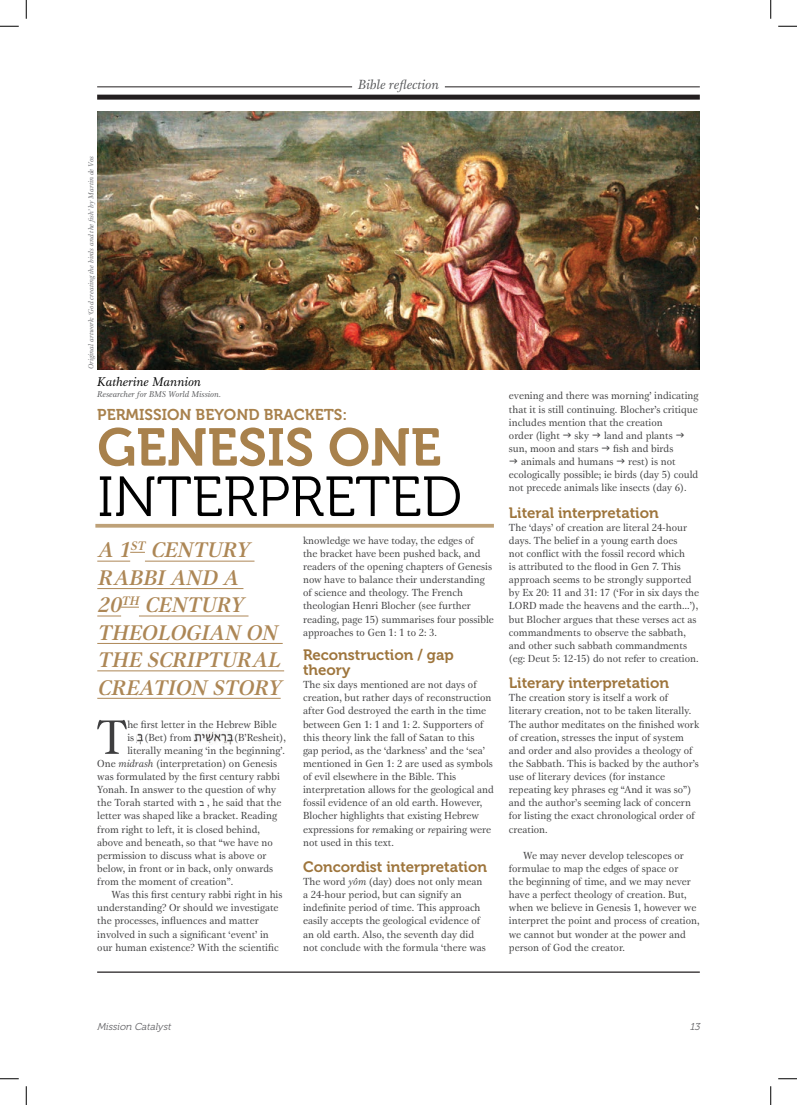
<style>
.page{position:relative;width:797px;height:1105px;background:#fff}
.page>*{position:absolute;margin:0;border:0;box-sizing:border-box;transform-origin:0 0}
.t1{font:56.38px "Museo 300";color:#000}
.t2{font:52.88px "Museo 700";color:#a8814c}
.First_body{font:50px "Gamma EF";color:#3e3e3f}
.First_body-2{font:italic 500 22px/27.4px "Gamma EF";color:#ad8756}
.t3{font:15.62px "Museo 700";color:#a8814c}
.Main_body{font:15px "Museo 700";color:#9e753c}
.t4{font:italic 13.75px "Gamma EF";color:#57585a}
.First_body-3{font:italic 13.12px "Gamma EF";color:#000}
.Main_body-2{font:10.62px/13.1px "Gamma EF";color:#3e3e3f}
.First_body-4{font:10.62px/13.1px "Gamma EF";color:#3e3e3f}
.t5{font:italic 10px "Museo 300";color:#636366}
.First_body-5{font:italic 8.75px "Gamma EF";color:#57585a}
.t6{font:italic 7.5px "Gamma EF";color:#6c6d70}
.s1{font-style:italic}
.s2{font-family:"Adobe Hebrew"}
</style>
<div class="page">
<img style="left:97px;top:111px;width:602px;height:258px">
<svg style="left:95px;top:524px;width:399px;height:4px;background:#c3a983"></svg>
<hr style="left:97px;top:87px;width:255px;height:1px;background:#231f20">
<hr style="left:445px;top:87px;width:254px;height:1px;background:#231f20">
<hr style="left:97px;top:561px;width:33px;height:1px;background:#ad8756">
<svg style="left:130px;top:552px;width:15px;height:1px"></svg>
<hr style="left:145px;top:561px;width:109px;height:1px;background:#ad8756">
<hr style="left:97px;top:588px;width:146px;height:1px;background:#ad8756">
<svg style="left:97px;top:616px;width:24px;height:1px"></svg>
<svg style="left:121px;top:607px;width:18px;height:1px"></svg>
<hr style="left:139px;top:616px;width:109px;height:1px;background:#ad8756">
<hr style="left:97px;top:643px;width:186px;height:1px;background:#ad8756">
<hr style="left:97px;top:671px;width:187px;height:1px;background:#ad8756">
<hr style="left:97px;top:698px;width:184px;height:1px;background:#ad8756">
<img style="left:194px;top:731px;width:40px;height:13px">
<svg style="left:136px;top:733px;width:8px;height:11px"></svg>
<div style="left:97px;top:95px;width:602px;height:5px;background:#231f20"></div>
<hr style="left:97px;top:971px;width:602px;height:2px;background:#231f20">
<svg style="left:0;top:25px;width:19px;height:2px"></svg>
<svg style="left:778px;top:25px;width:19px;height:2px"></svg>
<svg style="left:0;top:1078px;width:19px;height:1px"></svg>
<svg style="left:778px;top:1078px;width:19px;height:1px"></svg>
<svg style="left:25px;top:0;width:2px;height:19px"></svg>
<svg style="left:25px;top:1086px;width:2px;height:19px"></svg>
<svg style="left:770px;top:0;width:1px;height:19px"></svg>
<svg style="left:770px;top:1086px;width:1px;height:19px"></svg>
<p class="t4" style="left:358px;top:76px;width:82px">Bible reflection</p>
<p class="t6" style="left:87px;top:369px;width:214px;rotate:-90deg">Original artwork: ‘God creating the birds and the fish’ by Martin de Vos</p>
<p class="First_body-3" style="left:97px;top:374px;width:105px">Katherine Mannion</p>
<p class="First_body-5" style="left:97px;top:389px;width:125px">Researcher for BMS World Mission.</p>
<p class="t3" style="left:97px;top:406px;width:251px">PERMISSION BEYOND BRACKETS:</p>
<p class="t2" style="left:97px;top:418px;width:345px">GENESIS ONE</p>
<p class="t1" style="left:97px;top:466px;width:366px">INTERPRETED</p>
<p class="First_body-2" style="left:97px;top:536px;width:190px">A 1<sup>ST</sup> CENTURY<br>RABBIAND A<br>20<sup>TH</sup> CENTURY<br>THEOLOGIAN ON<br>THE SCRIPTURAL<br>CREATION STORY</p>
<p class="Main_body-2" style="left:303px;top:533px;width:192px">knowledge we have today, the edges of<br>the bracket have been pushed back, and readers of the opening chapters of Genesis now have to balance their understanding of science and theology. The French theologian Henri Blocher (see further reading, page 15) summarises four possible approaches to Gen 1: 1 to 2: 3.</p>
<p class="Main_body" style="left:303px;top:661px;width:49px">theory</p>
<p class="Main_body-2" style="left:303px;top:678px;width:192px">The six days mentioned are not days of creation, but rather days of reconstruction after God destroyed the earth in the time between Gen 1: 1 and 1: 2. Supporters of this theory link the fall of Satan to this<br>gap period, as the ‘darkness’ and the ‘sea’ mentioned in Gen 1: 2 are used as symbols of evil elsewhere in the Bible. This interpretation allows for the geological and fossil evidence of an old earth. However, Blocher highlights that existing Hebrew expressions for <span class="s1">re</span>making or <span class="s1">re</span>pairing were not used in this text.</p>
<p class="Main_body" style="left:303px;top:858px;width:185px">Concordist interpretation</p>
<p class="Main_body-2" style="left:303px;top:875px;width:184px">The word <span class="s1">yôm</span> (day) does not only mean a 24-hour period, but can signify an indefinite period of time. This approach easily accepts the geological evidence of an old earth. Also, the seventh day did not conclude with the formula ‘there was</p>
<p class="Main_body" style="left:303px;top:647px;width:152px">Reconstruction / gap</p>
<p class="First_body" style="left:97px;top:707px;width:32px">T</p>
<p class="First_body-4" style="left:127px;top:717px;width:151px">he first letter in the Hebrew Bible is (Bet) from</p>
<p class="First_body-4" style="left:234px;top:730px;width:53px">(B’Resheit),</p>
<p class="First_body-4" style="left:127px;top:744px;width:159px">literally meaning ‘in the beginning’.</p>
<p class="First_body-4" style="left:97px;top:757px;width:181px">One <span class="s1">midrash</span> (interpretation) on Genesis</p>
<p class="First_body-4" style="left:97px;top:770px;width:184px">was formulated by the first century rabbi</p>
<p class="First_body-4" style="left:97px;top:783px;width:180px">Yonah. In answer to the question of why</p>
<p class="First_body-4" style="left:97px;top:796px;width:185px">the Torah started with <span class="s2">ב</span>ּ, he said that the</p>
<p class="First_body-4" style="left:97px;top:809px;width:181px">letter was shaped like a bracket. Reading</p>
<p class="First_body-4" style="left:97px;top:822px;width:164px">from right to left, it is closed behind,</p>
<p class="First_body-4" style="left:97px;top:835px;width:177px">above and beneath, so that “we have no</p>
<p class="First_body-4" style="left:97px;top:849px;width:171px">permission to discuss what is above or</p>
<p class="First_body-4" style="left:97px;top:862px;width:177px">below, in front or in back, only onwards</p>
<p class="First_body-4" style="left:97px;top:875px;width:137px">from the moment of creation”.</p>
<p class="Main_body-2" style="left:97px;top:888px;width:187px;text-indent:14px">Was this first century rabbi right in his understanding? Or should we investigate the processes, influences and matter involved in such a significant ‘event’ in our human existence? With the scientific</p>
<p class="Main_body-2" style="left:509px;top:389px;width:191px">evening and there was morning’ indicating that it is still continuing. Blocher’s critique includes mention that the creation<br>order (light</p>
<p class="Main_body-2" style="left:574px;top:429px;width:16px">sky</p>
<p class="Main_body-2" style="left:604px;top:429px;width:70px">land and plants</p>
<p class="Main_body-2" style="left:509px;top:442px;width:91px">sun, moon and stars</p>
<p class="Main_body-2" style="left:521px;top:442px;width:154px;text-indent:92px">fish and birds animals and humans</p>
<p class="Main_body-2" style="left:509px;top:455px;width:191px;text-indent:119px">rest) is not ecologically possible; ie birds (day 5) could not precede animals like insects (day 6).</p>
<p class="Main_body" style="left:509px;top:504px;width:151px">Literal interpretation</p>
<p class="Main_body-2" style="left:509px;top:520px;width:192px">The ‘days’ of creation are literal 24-hour days. The belief in a young earth does<br>not conflict with the fossil record which<br>is attributed to the flood in Gen 7. This approach seems to be strongly supported by Ex 20: 11 and 31: 17 (‘For in six days the LORD made the heavens and the earth…’), but Blocher argues that these verses act as commandments to observe the sabbath, and other such sabbath commandments (eg: Deut 5: 12-15) do not refer to creation.</p>
<p class="Main_body" style="left:509px;top:675px;width:162px">Literary interpretation</p>
<p class="Main_body-2" style="left:509px;top:691px;width:192px">The creation story is itself a work of literary creation, not to be taken literally.<br>The author meditates on the finished work of creation, stresses the input of system and order and also provides a theology of the Sabbath. This is backed by the author’s use of literary devices (for instance repeating key phrases eg “And it was so”) and the author’s seeming lack of concern for listing the exact chronological order of creation.</p>
<p class="Main_body-2" style="left:509px;top:849px;width:192px;text-indent:14px">We may never develop telescopes or formulae to map the edges of space or<br>the beginning of time, and we may never have a perfect theology of creation. But, when we believe in Genesis 1, however we interpret the point and process of creation, we cannot but wonder at the power and person of God the creator.</p>
<p class="t5" style="left:97px;top:1021px;width:77px">Mission Catalyst</p>
<p class="t5" style="left:689px;top:1021px;width:14px">13</p>
</div>
